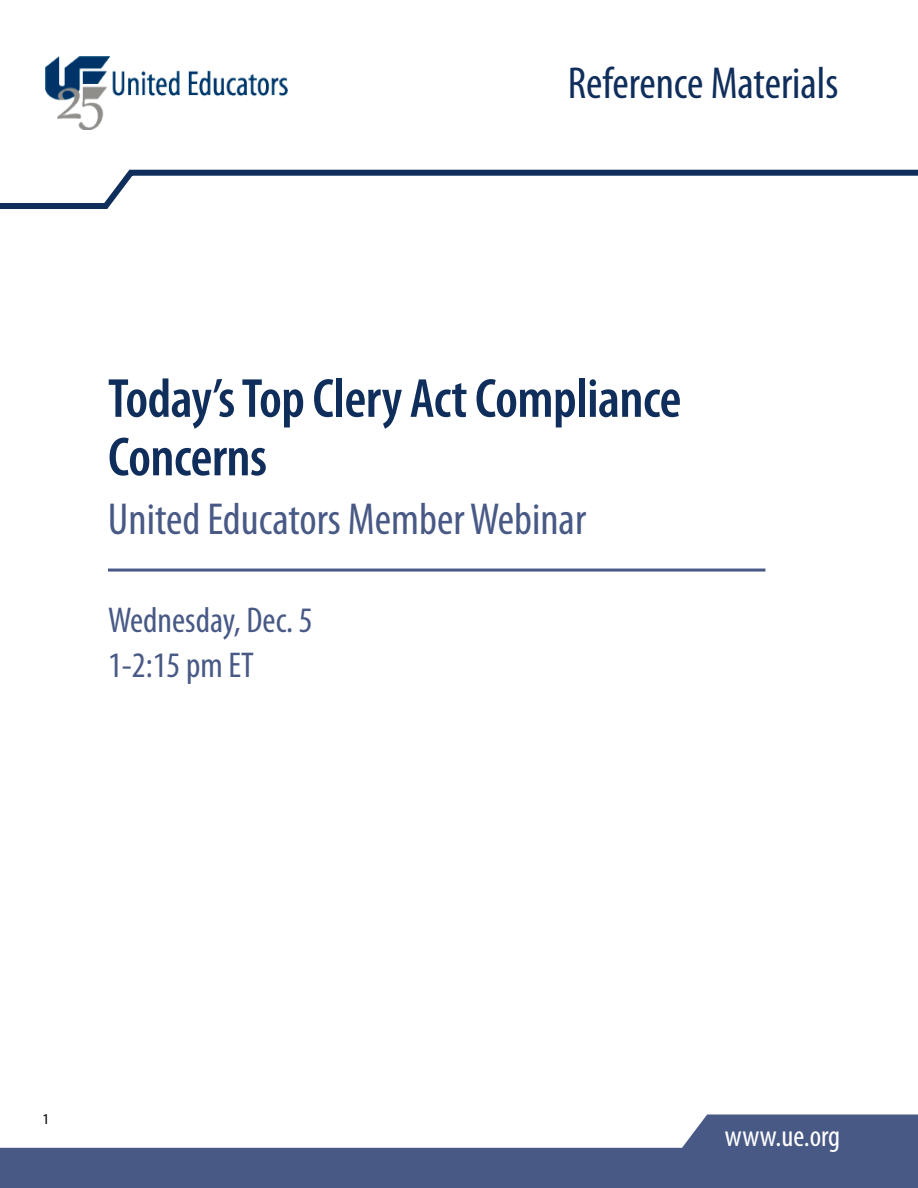
<style>
.page{position:relative;width:918px;height:1188px;background:#fff}
.page>*{position:absolute;margin:0;border:0;box-sizing:border-box;transform-origin:0 0}
.t1{font:600 condensed 55.5px/58.5px "Myriad Pro";letter-spacing:-.01em;color:#102e5b}
.t2{font:condensed 45px "Myriad Pro";color:#485985}
.t3{font:condensed 45px "Myriad Pro";color:#102e5b}
.t4{font:condensed 36px/45px "Myriad Pro";color:#485985}
.t5{font:condensed 30px "Myriad Pro";color:#fff}
.t6{font:15px "Myriad Pro";color:#000}
</style>
<div class="page">
<svg style="left:0;top:1115px;width:918px;height:73px;fill:#485985"></svg>
<svg style="left:0;top:169px;width:918px;height:40px"></svg>
<img style="left:45px;top:57px;width:243px;height:72px">
<hr style="left:108px;top:569px;width:657px;height:3px;background:#485985">
<p class="t3" style="left:568px;top:56px;width:272px">Reference Materials</p>
<p class="t1" style="left:108px;top:370px;width:575px">Today’s Top Clery Act Compliance<br>Concerns</p>
<p class="t2" style="left:108px;top:492px;width:480px">United Educators Member Webinar</p>
<p class="t4" style="left:108px;top:597px;width:206px">Wednesday, Dec. 5<br>1-2:15 pm ET</p>
<p class="t6" style="left:42px;top:1110px;width:9px">1</p>
<p class="t5" style="left:725px;top:1118px;width:117px">www.ue.org</p>
</div>
